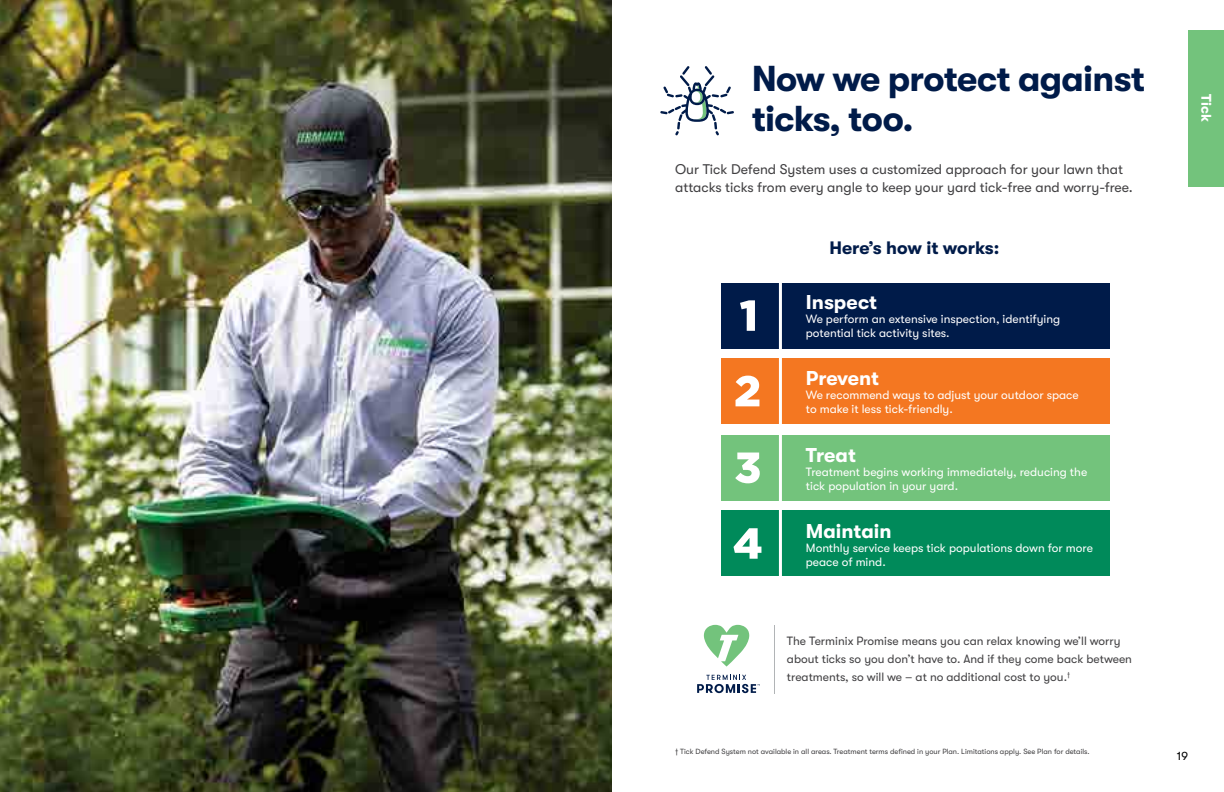
<style>
.page{position:relative;width:1224px;height:792px;background:#fff}
.page>*{position:absolute;margin:0;border:0;box-sizing:border-box;transform-origin:0 0}
.t1{font:700 36px/40px "GT Walsheim";letter-spacing:-.02em;color:#001b49}
.t2{font:700 20px "GT Walsheim";color:#fff}
.t3{font:700 18px "GT Walsheim";color:#001b49}
.t4{font:14px/18px "GT Walsheim";color:#414042}
.t5{font:700 14px "GT Walsheim";color:#fff}
.t6{font:12px/14px "GT Walsheim";color:#fff}
.t7{font:12px/18px "GT Walsheim";color:#414042}
.t8{font:12px "GT Walsheim";color:#000}
.t9{font:7.5px "GT Walsheim";color:#414042}
</style>
<div class="page">
<svg style="left:697px;top:675px;width:63px;height:18px"></svg>
<svg style="left:704px;top:625px;width:45px;height:42px"></svg>
<img style="left:0;top:0;width:612px;height:792px">
<div style="left:721px;top:511px;width:389px;height:65px;background:#008a5a"></div>
<svg style="left:734px;top:528px;width:27px;height:31px"></svg>
<div style="left:721px;top:283px;width:389px;height:66px;background:#001b49"></div>
<svg style="left:740px;top:300px;width:15px;height:31px"></svg>
<div style="left:721px;top:358px;width:389px;height:66px;background:#f47721"></div>
<svg style="left:736px;top:376px;width:23px;height:30px"></svg>
<div style="left:721px;top:435px;width:389px;height:66px;background:#73c37c"></div>
<svg style="left:735px;top:453px;width:25px;height:30px"></svg>
<hr style="left:779px;top:278px;width:3px;height:314px;background:#fff">
<div style="left:1189px;top:30px;width:35px;height:156px;background:#73c37c"></div>
<svg style="left:660px;top:66px;width:74px;height:69px"></svg>
<hr style="left:774px;top:625px;width:1px;height:69px;background:#b1b4b6">
<h1 class="t1" style="left:752px;top:59px;width:395px">Now we protect against ticks, too.</h1>
<p class="t4" style="left:675px;top:161px;width:459px">Our Tick Defend System uses a customized approach for your lawn that attacks ticks from every angle to keep your yard tick-free and worry-free.</p>
<h3 class="t3" style="left:829px;top:237px;width:172px">Here’s how it works:</h3>
<h2 class="t2" style="left:806px;top:291px;width:73px">Inspect</h2>
<p class="t6" style="left:806px;top:312px;width:256px">We perform an extensive inspection, identifying potential tick activity sites.</p>
<h2 class="t2" style="left:806px;top:367px;width:75px">Prevent</h2>
<p class="t6" style="left:806px;top:388px;width:274px">We recommend ways to adjust your outdoor space to make it less tick-friendly.</p>
<h2 class="t2" style="left:806px;top:443px;width:52px">Treat</h2>
<p class="t6" style="left:806px;top:465px;width:283px">Treatment begins working immediately, reducing the tick population in your yard.</p>
<h2 class="t2" style="left:806px;top:520px;width:87px">Maintain</h2>
<p class="t6" style="left:806px;top:541px;width:289px">Monthly service keeps tick populations down for more peace of mind.</p>
<p class="t7" style="left:787px;top:632px;width:347px">The Terminix Promise means you can relax knowing we’ll worry about ticks so you don’t have to. And if they come back between treatments, so will we – at no additional cost to you.<sup>†</sup></p>
<p class="t9" style="left:675px;top:747px;width:416px">† Tick Defend System not available in all areas. Treatment terms defined in your Plan. Limitations apply. See Plan for details.</p>
<p class="t5" style="left:1214px;top:94px;width:29px;rotate:90deg">Tick</p>
<p class="t8" style="left:1177px;top:750px;width:13px">19</p>
</div>
